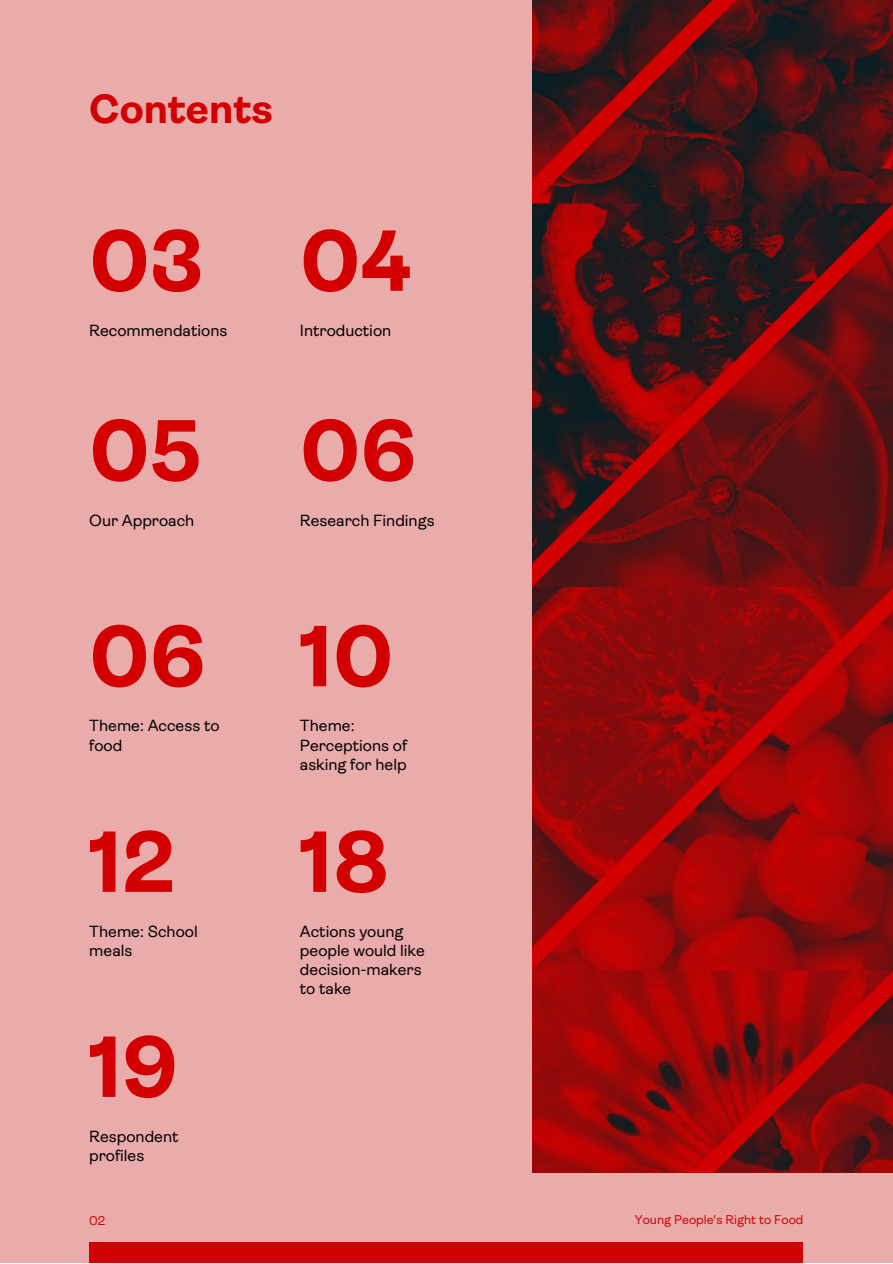
<style>
.page{position:relative;width:893px;height:1264px;background:#fff}
.page>*{position:absolute;margin:0;border:0;box-sizing:border-box;transform-origin:0 0}
.t1{font:700 86.85px "Ambit";color:#d20000}
.t2{font:700 41.1px "Ambit";color:#d20000}
.t3{font:16.2px/19px "Ambit";color:#000}
.t4{font:12.75px "Ambit";color:#d20000}
</style>
<div class="page">
<div style="left:0;top:0;width:892px;height:1262px;background:#eaabab"></div>
<img style="left:532px;top:0;width:360px;height:1172px">
<div style="left:89px;top:1242px;width:713px;height:20px;background:#d20000"></div>
<h2 class="t2" style="left:89px;top:92px;width:185px">Contents</h2>
<h1 class="t1" style="left:89px;top:226px;width:116px">03</h1>
<p class="t3" style="left:89px;top:322px;width:140px">Recommendations</p>
<h1 class="t1" style="left:89px;top:415px;width:114px">05</h1>
<p class="t3" style="left:89px;top:512px;width:107px">Our Approach</p>
<h1 class="t1" style="left:89px;top:621px;width:118px">06</h1>
<p class="t3" style="left:89px;top:718px;width:132px">Theme: Access to food</p>
<h1 class="t1" style="left:89px;top:826px;width:88px">12</h1>
<p class="t3" style="left:89px;top:923px;width:110px">Theme: School meals</p>
<h1 class="t1" style="left:89px;top:1031px;width:90px">19</h1>
<p class="t3" style="left:89px;top:1128px;width:91px">Respondent profiles</p>
<h1 class="t1" style="left:300px;top:226px;width:113px">04</h1>
<p class="t3" style="left:300px;top:322px;width:93px">Introduction</p>
<h1 class="t1" style="left:300px;top:415px;width:118px">06</h1>
<p class="t3" style="left:300px;top:512px;width:136px">Research Findings</p>
<h1 class="t1" style="left:300px;top:621px;width:95px">10</h1>
<p class="t3" style="left:300px;top:718px;width:109px">Theme:<br>Perceptions of asking for help</p>
<h1 class="t1" style="left:300px;top:826px;width:91px">18</h1>
<p class="t3" style="left:300px;top:923px;width:126px">Actions young people would like decision-makers to take</p>
<p class="t4" style="left:89px;top:1214px;width:18px">02</p>
<p class="t4" style="left:634px;top:1214px;width:170px">Young People's Right to Food</p>
</div>
